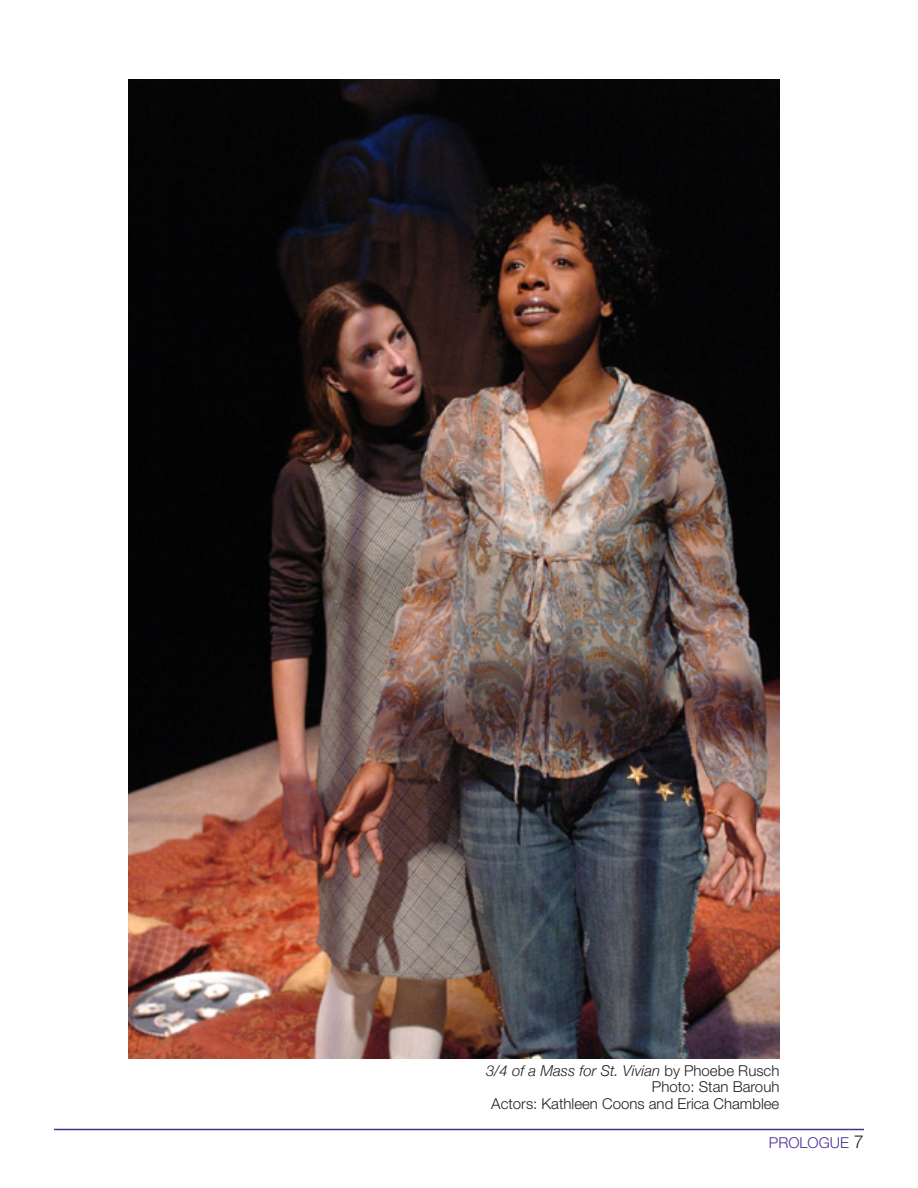
<style>
.page{position:relative;width:918px;height:1188px;background:#fff}
.page>*{position:absolute;margin:0;border:0;box-sizing:border-box;transform-origin:0 0}
.t1{font:300 15px "Helvetica Neue";color:#231f20}
.t2{font:italic 300 15px "Helvetica Neue";color:#231f20}
.t3{font:300 15px "Helvetica Neue";color:#482e92}
.s1{font-style:normal}
.s2{font-size:18px;color:#231f20}
</style>
<div class="page">
<hr style="left:54px;top:1129px;width:810px;height:1px;background:#482e92">
<img style="left:128px;top:80px;width:652px;height:979px">
<p class="t2" style="left:486px;top:1062px;width:295px">3/4 of a Mass for St. Vivian <span class="s1">by Phoebe Rusch</span></p>
<p class="t1" style="left:652px;top:1078px;width:129px">Photo: Stan Barouh</p>
<p class="t1" style="left:491px;top:1094px;width:290px">Actors: Kathleen Coons and Erica Chamblee</p>
<p class="t3" style="left:769px;top:1134px;width:97px">PROLOGUE <span class="s2">7</span></p>
</div>
